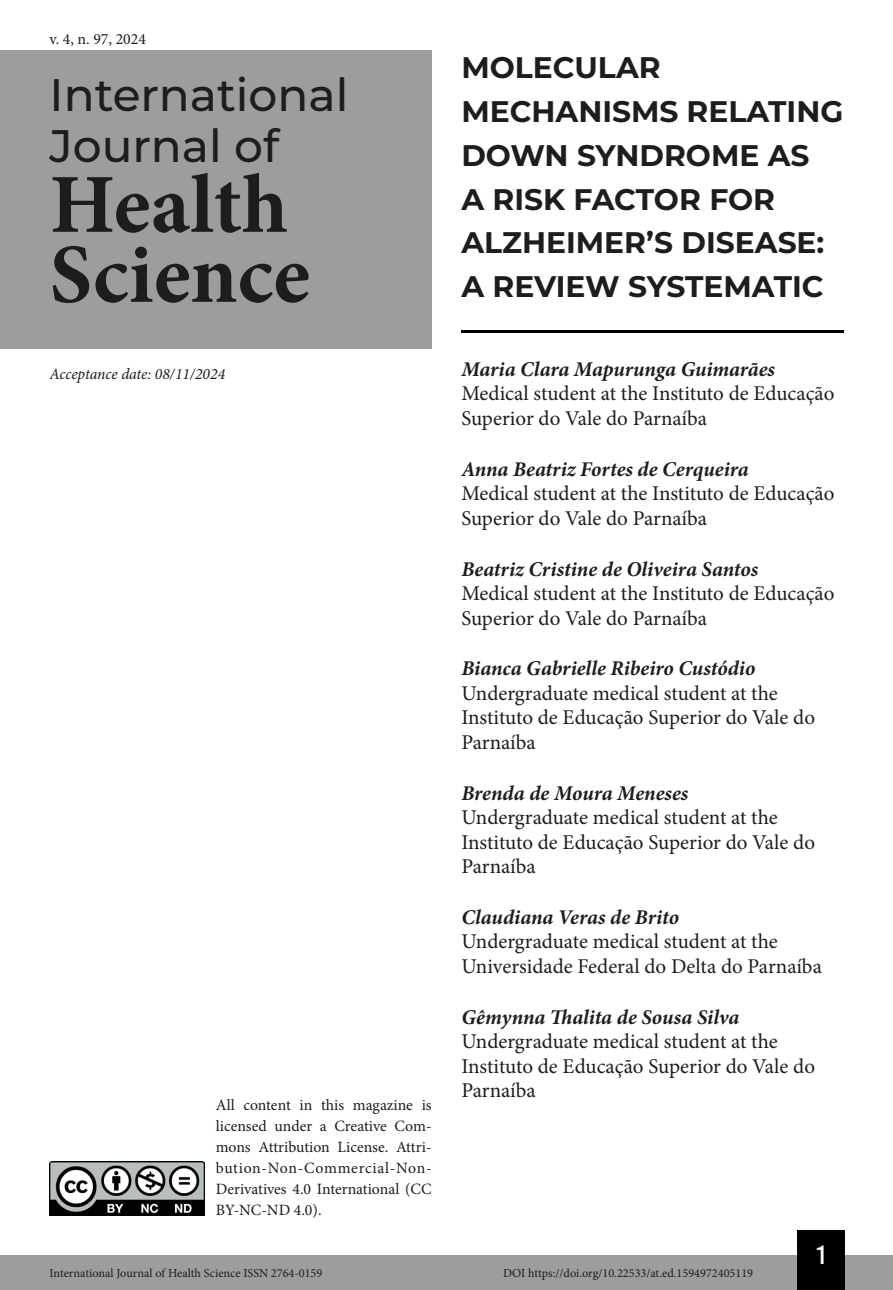
<style>
.page{position:relative;width:893px;height:1290px;background:#fff}
.page>*{position:absolute;margin:0;border:0;box-sizing:border-box;transform-origin:0 0}
.t1{font:700 84px/70px "Minion Pro";color:#1d1d1b}
.t2{font:500 45.5px/50.8px "Montserrat";color:#1d1d1b}
.Título_Artigo{font:700 29.75px/43.8px "Montserrat";color:#1d1d1b}
.t3{font:26.25px "Bebas Kai";color:#fff}
.Infos_autor{font:21px/24.5px "Minion Pro";color:#1d1d1b}
.Autor{font:italic 700 21px "Minion Pro";letter-spacing:-.005em;color:#1d1d1b}
.t4{font:15.75px/21px "Minion Pro";color:#1d1d1b;text-align:justify}
.v__n___Ano{font:italic 15.75px "Minion Pro";letter-spacing:-.005em;color:#1d1d1b}
.t5{font:12.25px "Minion Pro";color:#1d1d1b}
</style>
<div class="page">
<div style="left:0;top:1255px;width:893px;height:35px;background:#9d9d9d"></div>
<div style="left:797px;top:1230px;width:48px;height:60px;background:#000"></div>
<img style="left:50px;top:1161px;width:154px;height:54px">
<div style="left:0;top:50px;width:432px;height:298px;background:#9d9d9d"></div>
<hr style="left:461px;top:330px;width:382px;height:2px;background:#000">
<p class="t4" style="left:50px;top:28px;width:98px">v. 4, n. 97, 2024</p>
<h2 class="t2" style="left:50px;top:68px;width:300px">International<br>Journal of</h2>
<h1 class="t1" style="left:50px;top:169px;width:262px">Health<br>Science</h1>
<p class="v__n___Ano" style="left:50px;top:363px;width:177px">Acceptance date: 08/11/2024</p>
<p class="t4" style="left:216px;top:1095px;width:217px">All content in this magazine is licensed under a Creative Com&shy;mons Attribution License. Attri&shy;bution-Non-Commercial-Non-Derivatives 4.0 International (CC BY-NC-ND 4.0).</p>
<p class="Título_Artigo" style="left:461px;top:44px;width:383px">MOLECULAR<br>MECHANISMS RELATING<br>DOWN SYNDROME AS<br>A RISK FACTOR FOR<br>ALZHEIMER’S DISEASE:<br>A REVIEW SYSTEMATIC</p>
<p class="Autor" style="left:461px;top:354px;width:315px">Maria Clara Mapurunga Guimarães</p>
<p class="Infos_autor" style="left:461px;top:382px;width:375px">Medical student at the Instituto de Educação<br>Superior do Vale do Parnaíba</p>
<p class="Autor" style="left:461px;top:454px;width:289px">Anna Beatriz Fortes de Cerqueira</p>
<p class="Infos_autor" style="left:461px;top:481px;width:375px">Medical student at the Instituto de Educação<br>Superior do Vale do Parnaíba</p>
<p class="Autor" style="left:461px;top:554px;width:298px">Beatriz Cristine de Oliveira Santos</p>
<p class="Infos_autor" style="left:461px;top:581px;width:375px">Medical student at the Instituto de Educação<br>Superior do Vale do Parnaíba</p>
<p class="Autor" style="left:461px;top:653px;width:296px">Bianca Gabrielle Ribeiro Custódio</p>
<p class="Infos_autor" style="left:461px;top:681px;width:355px">Undergraduate medical student at the<br>Instituto de Educação Superior do Vale do<br>Parnaíba</p>
<p class="Autor" style="left:461px;top:778px;width:229px">Brenda de Moura Meneses</p>
<p class="Infos_autor" style="left:461px;top:805px;width:355px">Undergraduate medical student at the<br>Instituto de Educação Superior do Vale do<br>Parnaíba</p>
<p class="Autor" style="left:461px;top:902px;width:219px">Claudiana Veras de Brito</p>
<p class="Infos_autor" style="left:461px;top:929px;width:362px">Undergraduate medical student at the<br>Universidade Federal do Delta do Parnaíba</p>
<p class="Autor" style="left:461px;top:1002px;width:280px">Gêmynna Thalita de Sousa Silva</p>
<p class="Infos_autor" style="left:461px;top:1029px;width:355px">Undergraduate medical student at the<br>Instituto de Educação Superior do Vale do<br>Parnaíba</p>
<p class="t3" style="left:817px;top:1241px;width:10px">1</p>
<p class="t5" style="left:50px;top:1265px;width:274px">International Journal of Health Science ISSN 2764-0159</p>
<p class="t5" style="left:503px;top:1265px;width:252px">DOI https://doi.org/10.22533/at.ed.1594972405119</p>
</div>
